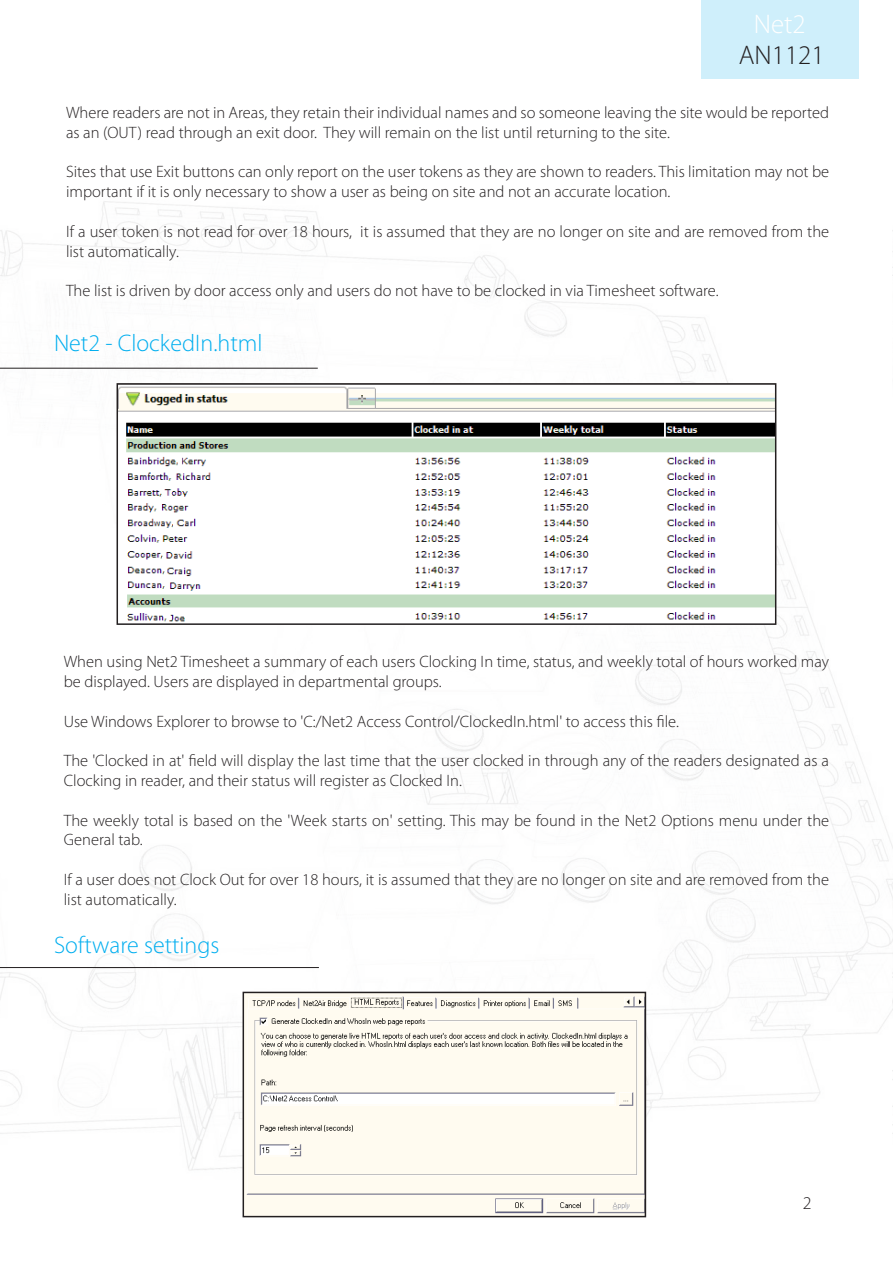
<style>
.page{position:relative;width:893px;height:1263px;background:#fff}
.page>*{position:absolute;margin:0;border:0;box-sizing:border-box;transform-origin:0 0}
.t1{font:300 27px "Myriad Pro";color:#231f20}
.t2{font:300 27px "Myriad Pro";color:#fff}
.Section_title{font:300 24px "Myriad Pro";color:#00aeef}
.t3{font:300 18px "Myriad Pro";color:#231f20}
.Text_-_11pt{font:300 16.5px/19.8px "Myriad Pro";color:#231f20}
</style>
<div class="page">
<img style="left:0;top:201px;width:893px;height:1017px">
<div style="left:702px;top:0;width:157px;height:79px;background:#cfeffb"></div>
<img style="left:246px;top:995px;width:397px;height:219px">
<div style="left:243px;top:992px;width:403px;height:225px;border:2px solid #231f20"></div>
<img style="left:120px;top:386px;width:653px;height:236px">
<div style="left:117px;top:383px;width:659px;height:242px;border:2px solid #231f20"></div>
<hr style="left:0;top:368px;width:318px;height:1px;background:#231f20">
<hr style="left:0;top:967px;width:319px;height:1px;background:#231f20">
<h1 class="t2" style="left:754px;top:8px;width:53px">Net2</h1>
<h1 class="t1" style="left:739px;top:39px;width:87px">AN1121</h1>
<p class="Text_-_11pt" style="left:66px;top:102px;width:764px">Where readers are not in Areas, they retain their individual names and so someone leaving the site would be reported as an (OUT) read through an exit door. They will remain on the list until returning to the site.</p>
<p class="Text_-_11pt" style="left:66px;top:162px;width:765px">Sites that use Exit buttons can only report on the user tokens as they are shown to readers. This limitation may not be important if it is only necessary to show a user as being on site and not an accurate location.</p>
<p class="Text_-_11pt" style="left:66px;top:221px;width:765px">If a user token is not read for over 18 hours, it is assumed that they are no longer on site and are removed from the list automatically.</p>
<p class="Text_-_11pt" style="left:66px;top:281px;width:654px">The list is driven by door access only and users do not have to be clocked in via Timesheet software.</p>
<p class="Section_title" style="left:54px;top:329px;width:210px">Net2 - ClockedIn.html</p>
<p class="Text_-_11pt" style="left:64px;top:652px;width:767px">When using Net2 Timesheet a summary of each users Clocking In time, status, and weekly total of hours worked may be displayed. Users are displayed in departmental groups.</p>
<p class="Text_-_11pt" style="left:64px;top:711px;width:617px">Use Windows Explorer to browse to 'C:/Net2 Access Control/ClockedIn.html' to access this file.</p>
<p class="Text_-_11pt" style="left:64px;top:751px;width:767px">The 'Clocked in at' field will display the last time that the user clocked in through any of the readers designated as a<br>Clocking in reader, and their status will register as Clocked In.</p>
<p class="Text_-_11pt" style="left:64px;top:810px;width:767px">The weekly total is based on the 'Week starts on' setting. This may be found in the Net2 Options menu under the<br>General tab.</p>
<p class="Text_-_11pt" style="left:64px;top:869px;width:767px">If a user does not Clock Out for over 18 hours, it is assumed that they are no longer on site and are removed from the list automatically.</p>
<p class="Section_title" style="left:54px;top:930px;width:167px">Software settings</p>
<p class="t3" style="left:803px;top:1192px;width:10px">2</p>
</div>
